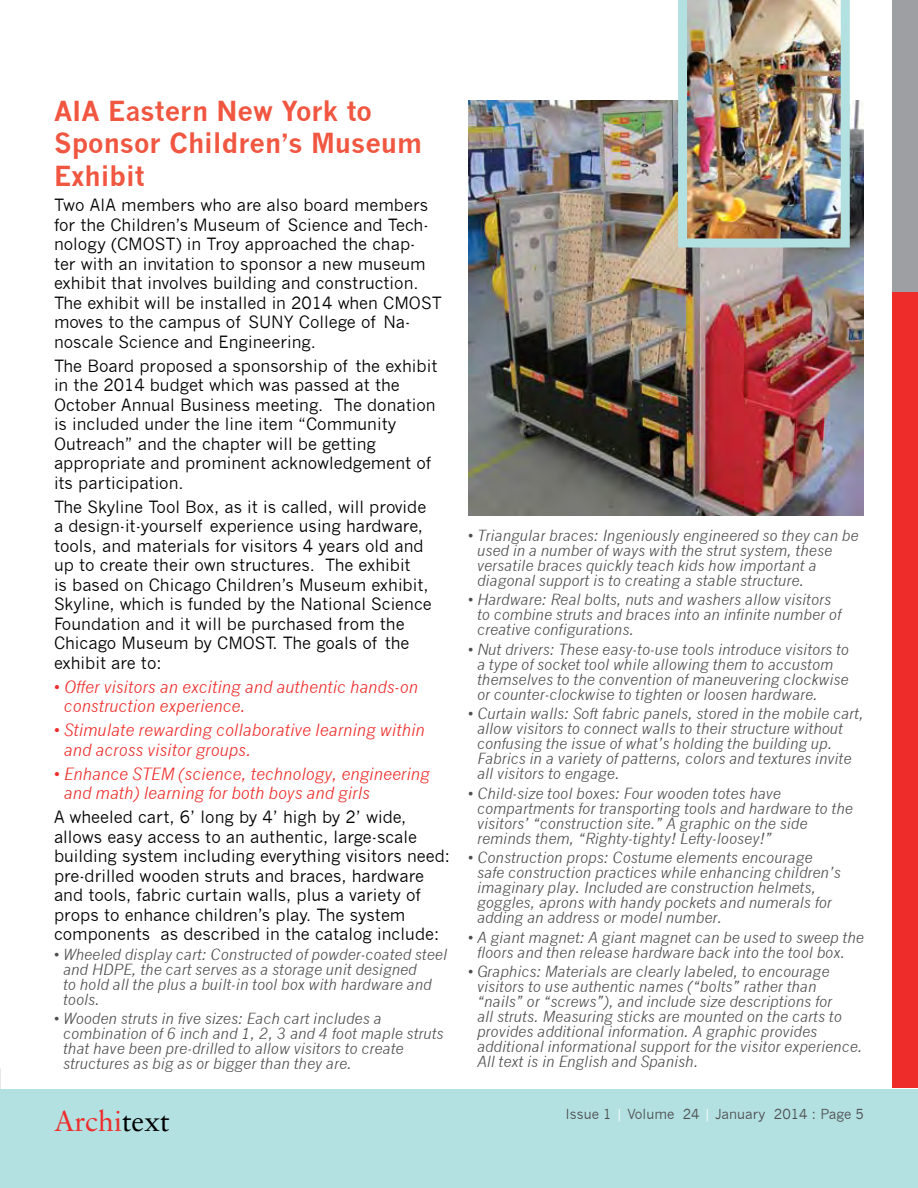
<style>
.page{position:relative;width:918px;height:1188px;background:#fff}
.page>*{position:absolute;margin:0;border:0;box-sizing:border-box;transform-origin:0 0}
.t1{font:28.5px "Sabon";color:#ee2c2a}
.t2{font:700 27px/32.4px "News Gothic";color:#f05640}
.t3{font:16.5px/19.5px "News Gothic";color:#000}
.t4{font:italic 16.5px/19.5px "News Gothic";color:#ee2c2a}
.t5{font:italic 15px/15px "News Gothic";color:#4d4d4f}
.t6{font:13.5px "News Gothic";color:#4d4d4f}
.s1{color:#000}
.s2{color:#fff}
</style>
<div class="page">
<div style="left:0;top:1089px;width:918px;height:99px;background:#b3e0e1"></div>
<div style="left:892px;top:0;width:26px;height:292px;background:#9d9fa2"></div>
<div style="left:892px;top:292px;width:26px;height:795px;background:#ee2c2a"></div>
<img style="left:468px;top:100px;width:396px;height:415px">
<img style="left:678px;top:0;width:172px;height:248px">
<h2 class="t2" style="left:54px;top:94px;width:369px">AIA Eastern New York to<br>Sponsor Children’s Museum<br>Exhibit</h2>
<p class="t3" style="left:54px;top:196px;width:389px">Two AIA members who are also board members for the Children’s Museum of Science and Tech&shy;nology (CMOST) in Troy approached the chap-<br>ter with an invitation to sponsor a new museum exhibit that involves building and construction.<br>The exhibit will be installed in 2014 when CMOST moves to the campus of SUNY College of Na&shy;noscale Science and Engineering.</p>
<p class="t3" style="left:54px;top:356px;width:385px">The Board proposed a sponsorship of the exhibit in the 2014 budget which was passed at the October Annual Business meeting. The donation is included under the line item “Community Outreach” and the chapter will be getting appropriate and prominent acknowledgement of its participation.</p>
<p class="t3" style="left:54px;top:497px;width:379px">The Skyline Tool Box, as it is called, will provide a design-it-yourself experience using hardware, tools, and materials for visitors 4 years old and up to create their own structures. The exhibit<br>is based on Chicago Children’s Museum exhibit, Skyline, which is funded by the National Science Foundation and it will be purchased from the Chicago Museum by CMOST. The goals of the exhibit are to:</p>
<p class="t4" style="left:64px;top:677px;width:356px;text-indent:-10px">• Offer visitors an exciting and authentic hands-on construction experience.</p>
<p class="t4" style="left:64px;top:721px;width:362px;text-indent:-10px">• Stimulate rewarding collaborative learning within and across visitor groups.</p>
<p class="t4" style="left:64px;top:764px;width:367px;text-indent:-10px">• Enhance STEM (science, technology, engineering and math) learning for both boys and girls</p>
<p class="t3" style="left:54px;top:808px;width:398px">A wheeled cart, 6’ long by 4’ high by 2’ wide, allows easy access to an authentic, large-scale building system including everything visitors need: pre-drilled wooden struts and braces, hardware and tools, fabric curtain walls, plus a variety of props to enhance children’s play. The system components as described in the catalog include:</p>
<p class="t5" style="left:63px;top:947px;width:386px;text-indent:-9px">• Wheeled display cart: Constructed of powder-coated steel and HDPE, the cart serves as a storage unit designed<br>to hold all the plus a built-in tool box with hardware and tools.</p>
<p class="t5" style="left:63px;top:1011px;width:382px;text-indent:-9px">• Wooden struts in five sizes: Each cart includes a combination of 6 inch and 1, 2, 3 and 4 foot maple struts that have been pre-drilled to allow visitors to create structures as big as or bigger than they are.</p>
<p class="t5" style="left:477px;top:528px;width:383px;text-indent:-9px">• Triangular braces: Ingeniously engineered so they can be used in a number of ways with the strut system, these versatile braces quickly teach kids how important a diagonal support is to creating a stable structure.</p>
<p class="t5" style="left:477px;top:592px;width:366px;text-indent:-9px">• Hardware: Real bolts, nuts and washers allow visitors to combine struts and braces into an infinite number of creative configurations.</p>
<p class="t5" style="left:477px;top:642px;width:374px;text-indent:-9px">• Nut drivers: These easy-to-use tools introduce visitors to a type of socket tool while allowing them to accustom themselves to the convention of maneuvering clockwise or counter-clockwise to tighten or loosen hardware.</p>
<p class="t5" style="left:477px;top:706px;width:388px;text-indent:-9px">• Curtain walls: Soft fabric panels, stored in the mobile cart, allow visitors to connect walls to their structure without confusing the issue of what’s holding the building up.<br>Fabrics in a variety of patterns, colors and textures invite all visitors to engage.</p>
<p class="t5" style="left:477px;top:786px;width:377px;text-indent:-9px">• Child-size tool boxes: Four wooden totes have compartments for transporting tools and hardware to the visitors’ “construction site.” A graphic on the side reminds them, “Righty-tighty! Lefty-loosey!”</p>
<p class="t5" style="left:477px;top:850px;width:365px;text-indent:-9px">• Construction props: Costume elements encourage safe construction practices while enhancing children’s imaginary play. Included are construction helmets, goggles, aprons with handy pockets and numerals for adding an address or model number.</p>
<p class="t5" style="left:477px;top:930px;width:388px;text-indent:-9px">• A giant magnet: A giant magnet can be used to sweep the floors and then release hardware back into the tool box.</p>
<p class="t5" style="left:477px;top:964px;width:387px;text-indent:-9px">• Graphics: Materials are clearly labeled, to encourage visitors to use authentic names (“bolts” rather than “nails” or “screws”), and include size descriptions for<br>all struts. Measuring sticks are mounted on the carts to provides additional information. A graphic provides additional informational support for the visitor experience.<br>All text is in English and Spanish.</p>
<h1 class="t1" style="left:54px;top:1104px;width:117px">Archi<span class="s1">text</span></h1>
<p class="t6" style="left:566px;top:1107px;width:300px">Issue 1 <span class="s2">|</span> Volume 24 <span class="s2">|</span> January 2014 : Page 5</p>
</div>
